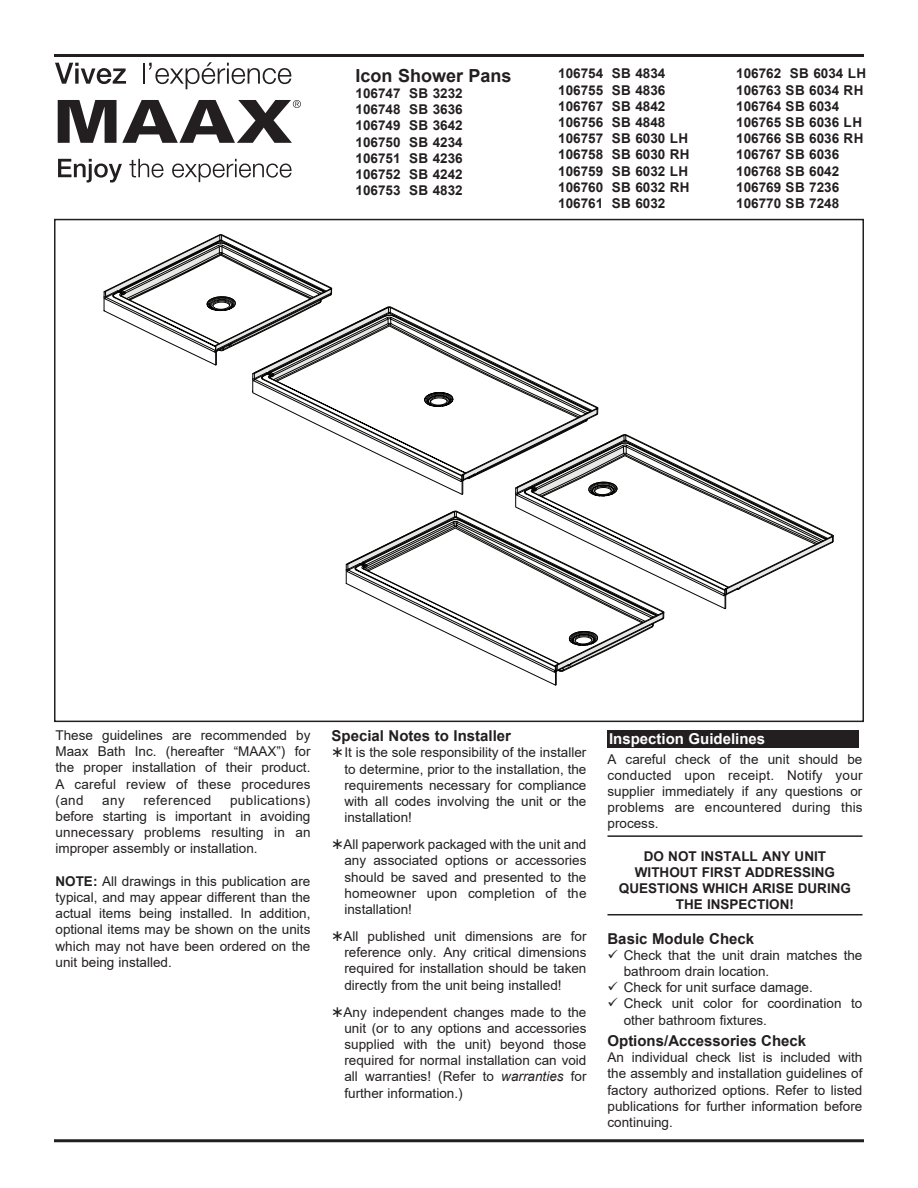
<style>
.page{position:relative;width:918px;height:1188px;background:#fff}
.page>*{position:absolute;margin:0;border:0;box-sizing:border-box;transform-origin:0 0}
.t1{font:700 18px "Arial";color:#231f20}
.Title_10pt_Blk{font:700 15px "Arial";color:#231f20}
.Title_10pt_Wht{font:700 15px "Arial";color:#fff}
.Txt_9pt{font:13.5px/16.2px "Arial";color:#231f20;text-align:justify}
.Txt_9pt_ret_1_Sp-Af{font:13.5px/16.2px "Arial";color:#231f20;text-align:justify}
.Txt_9pt-2{font:700 13.5px "Arial";color:#231f20}
.Txt_9pt_ret_15{font:13.5px/16.2px "Arial";color:#231f20}
.Txt_9pt_B-K_Rules{font:700 13.5px/16.2px "Arial";color:#231f20;text-align:center}
.Txt_9pt-3{font:13.5px "Arial";letter-spacing:.03em;color:#231f20}
.s1{font-weight:700}
.s2{font-style:italic}
</style>
<div class="page">
<hr style="left:54px;top:54px;width:810px;height:3px;background:#231f20">
<hr style="left:54px;top:1139px;width:810px;height:3px;background:#231f20">
<hr style="left:608px;top:835px;width:254px;height:2px;background:#231f20">
<hr style="left:608px;top:914px;width:254px;height:1px;background:#231f20">
<div style="left:608px;top:730px;width:251px;height:17px;background:#231f20"></div>
<svg style="left:103px;top:234px;width:731px;height:451px"></svg>
<svg style="left:58px;top:100px;width:243px;height:43px"></svg>
<svg style="left:58px;top:159px;width:64px;height:24px"></svg>
<svg style="left:129px;top:159px;width:35px;height:19px"></svg>
<svg style="left:172px;top:159px;width:120px;height:23px"></svg>
<svg style="left:55px;top:63px;width:71px;height:21px"></svg>
<svg style="left:143px;top:62px;width:149px;height:27px"></svg>
<p class="t1" style="left:356px;top:63px;width:158px">Icon Shower Pans</p>
<p class="Txt_9pt-2" style="left:356px;top:84px;width:109px">106747 SB 3232</p>
<p class="Txt_9pt-2" style="left:356px;top:100px;width:109px">106748 SB 3636</p>
<p class="Txt_9pt-2" style="left:356px;top:116px;width:109px">106749 SB 3642</p>
<p class="Txt_9pt-2" style="left:356px;top:132px;width:109px">106750 SB 4234</p>
<p class="Txt_9pt-2" style="left:356px;top:148px;width:109px">106751 SB 4236</p>
<p class="Txt_9pt-2" style="left:356px;top:165px;width:109px">106752 SB 4242</p>
<p class="Txt_9pt-2" style="left:356px;top:181px;width:109px">106753 SB 4832</p>
<p class="Txt_9pt-2" style="left:558px;top:64px;width:109px">106754 SB 4834</p>
<p class="Txt_9pt-2" style="left:558px;top:80px;width:109px">106755 SB 4836</p>
<p class="Txt_9pt-2" style="left:558px;top:97px;width:109px">106767 SB 4842</p>
<p class="Txt_9pt-2" style="left:558px;top:113px;width:109px">106756 SB 4848</p>
<p class="Txt_9pt-2" style="left:558px;top:129px;width:131px">106757 SB 6030 LH</p>
<p class="Txt_9pt-2" style="left:558px;top:145px;width:133px">106758 SB 6030 RH</p>
<p class="Txt_9pt-2" style="left:558px;top:161px;width:131px">106759 SB 6032 LH</p>
<p class="Txt_9pt-2" style="left:558px;top:178px;width:133px">106760 SB 6032 RH</p>
<p class="Txt_9pt-2" style="left:558px;top:194px;width:109px">106761 SB 6032</p>
<p class="Txt_9pt-2" style="left:736px;top:64px;width:131px">106762 SB 6034 LH</p>
<p class="Txt_9pt-2" style="left:736px;top:80px;width:129px">106763 SB 6034 RH</p>
<p class="Txt_9pt-2" style="left:736px;top:97px;width:105px">106764 SB 6034</p>
<p class="Txt_9pt-2" style="left:736px;top:113px;width:127px">106765 SB 6036 LH</p>
<p class="Txt_9pt-2" style="left:736px;top:129px;width:129px">106766 SB 6036 RH</p>
<p class="Txt_9pt-2" style="left:736px;top:145px;width:105px">106767 SB 6036</p>
<p class="Txt_9pt-2" style="left:736px;top:161px;width:105px">106768 SB 6042</p>
<p class="Txt_9pt-2" style="left:736px;top:178px;width:105px">106769 SB 7236</p>
<p class="Txt_9pt-2" style="left:736px;top:194px;width:105px">106770 SB 7248</p>
<p class="Txt_9pt" style="left:56px;top:727px;width:257px">These guidelines are recommended by Maax Bath Inc. (hereafter “MAAX”) for the proper installation of their product.<br>A careful review of these procedures (and</p>
<p class="Txt_9pt" style="left:56px;top:792px;width:257px;text-indent:175px">publications) before starting is important in avoiding unnecessary problems resulting in an improper assembly or installation.</p>
<p class="Txt_9pt" style="left:56px;top:873px;width:257px"><span class="s1">NOTE:</span> All drawings in this publication are typical, and may appear different than the actual items being installed. In addition, optional items may be shown on the units which may not have been ordered on the unit being installed.</p>
<p class="Txt_9pt" style="left:102px;top:792px;width:24px">any</p>
<p class="Txt_9pt-3" style="left:143px;top:791px;width:70px">referenced</p>
<p class="Title_10pt_Blk" style="left:332px;top:725px;width:181px">Special Notes to Installer</p>
<p class="Txt_9pt_ret_1_Sp-Af" style="left:344px;top:744px;width:244px">It is the sole responsibility of the installer to determine, prior to the installation, the requirements necessary for compliance with all codes involving the unit or the installation!</p>
<p class="Txt_9pt_ret_1_Sp-Af" style="left:344px;top:836px;width:244px">All paperwork packaged with the unit and any associated options or accessories should be saved and presented to the homeowner upon completion of the installation!</p>
<p class="Txt_9pt_ret_1_Sp-Af" style="left:344px;top:928px;width:244px">All published unit dimensions are for reference only. Any critical dimensions required for installation should be taken directly from the unit being installed!</p>
<p class="Txt_9pt_ret_1_Sp-Af" style="left:344px;top:1004px;width:244px">Any independent changes made to the unit (or to any options and accessories supplied with the unit) beyond those required for normal installation can void all warranties! (Refer to <span class="s2">warranties</span> for further information.)</p>
<p class="Title_10pt_Wht" style="left:609px;top:728px;width:158px">Inspection Guidelines</p>
<p class="Txt_9pt" style="left:608px;top:751px;width:257px">A careful check of the unit should be conducted upon receipt. Notify your supplier immediately if any questions or problems are encountered during this process.</p>
<p class="Txt_9pt_B-K_Rules" style="left:619px;top:848px;width:234px">DO NOT INSTALL ANY UNIT<br>WITHOUT FIRST ADDRESSING<br>QUESTIONS WHICH ARISE DURING<br>THE INSPECTION!</p>
<p class="Title_10pt_Blk" style="left:608px;top:928px;width:148px">Basic Module Check</p>
<p class="Txt_9pt_ret_15" style="left:624px;top:947px;width:240px;text-indent:-16px">✓ Check that the unit drain matches the bathroom drain location.</p>
<p class="Txt_9pt_ret_15" style="left:608px;top:979px;width:207px">✓ Check for unit surface damage.</p>
<p class="Txt_9pt_ret_15" style="left:624px;top:996px;width:240px;text-indent:-16px">✓ Check unit color for coordination to other bathroom fixtures.</p>
<p class="Title_10pt_Blk" style="left:608px;top:1030px;width:200px">Options/Accessories Check</p>
<p class="Txt_9pt" style="left:608px;top:1049px;width:256px">An individual check list is included with the assembly and installation guidelines of factory authorized options. Refer to listed publications for further information before continuing.</p>
</div>
